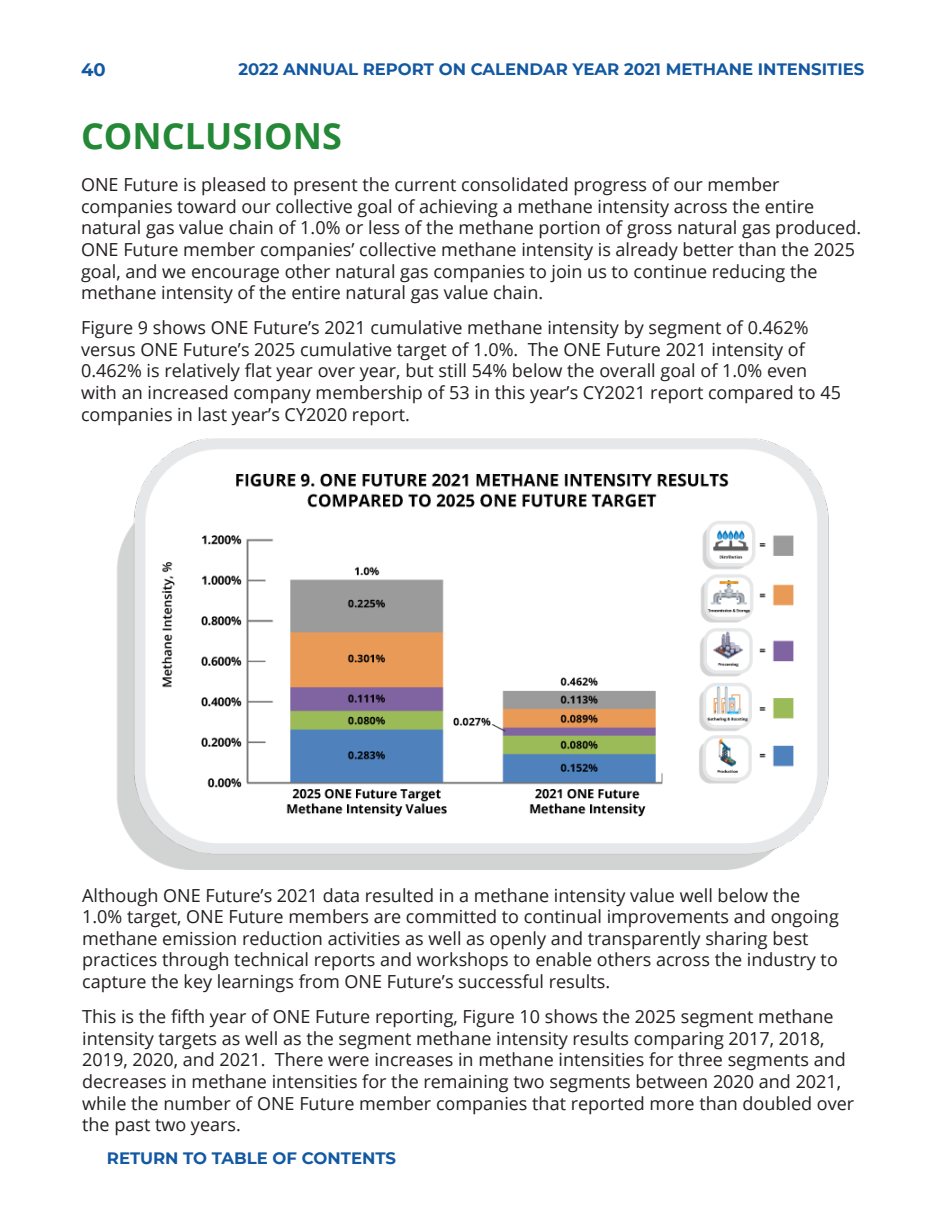
<style>
.page{position:relative;width:932px;height:1215px;background:#fff}
.page>*{position:absolute;margin:0;border:0;box-sizing:border-box;transform-origin:0 0}
.t1{font:700 36px "Open Sans";color:#238936}
.t2{font:18px/21.6px "Open Sans";color:#231f20}
.t3{font:700 18px "Montserrat";color:#1359a2}
.t4{font:700 16.5px "Montserrat";color:#1359a2}
</style>
<div class="page">
<img style="left:117px;top:438px;width:712px;height:432px">
<p class="t3" style="left:81px;top:57px;width:26px">40</p>
<p class="t4" style="left:238px;top:58px;width:627px">2022 ANNUAL REPORT ON CALENDAR YEAR 2021 METHANE INTENSITIES</p>
<h1 class="t1" style="left:81px;top:111px;width:262px">CONCLUSIONS</h1>
<p class="t2" style="left:81px;top:173px;width:781px">ONE Future is pleased to present the current consolidated progress of our member companies toward our collective goal of achieving a methane intensity across the entire natural gas value chain of 1.0% or less of the methane portion of gross natural gas produced.<br>ONE Future member companies’ collective methane intensity is already better than the 2025 goal, and we encourage other natural gas companies to join us to continue reducing the methane intensity of the entire natural gas value chain.</p>
<p class="t2" style="left:81px;top:316px;width:761px">Figure 9 shows ONE Future’s 2021 cumulative methane intensity by segment of 0.462% versus ONE Future’s 2025 cumulative target of 1.0%. The ONE Future 2021 intensity of 0.462% is relatively flat year over year, but still 54% below the overall goal of 1.0% even with an increased company membership of 53 in this year’s CY2021 report compared to 45 companies in last year’s CY2020 report.</p>
<p class="t2" style="left:82px;top:884px;width:758px">Although ONE Future’s 2021 data resulted in a methane intensity value well below the 1.0% target, ONE Future members are committed to continual improvements and ongoing methane emission reduction activities as well as openly and transparently sharing best practices through technical reports and workshops to enable others across the industry to capture the key learnings from ONE Future’s successful results.</p>
<p class="t2" style="left:82px;top:1005px;width:773px">This is the fifth year of ONE Future reporting, Figure 10 shows the 2025 segment methane intensity targets as well as the segment methane intensity results comparing 2017, 2018, 2019, 2020, and 2021. There were increases in methane intensities for three segments and decreases in methane intensities for the remaining two segments between 2020 and 2021, while the number of ONE Future member companies that reported more than doubled over the past two years.</p>
<p class="t4" style="left:107px;top:1146px;width:291px">RETURN TO TABLE OF CONTENTS</p>
</div>
